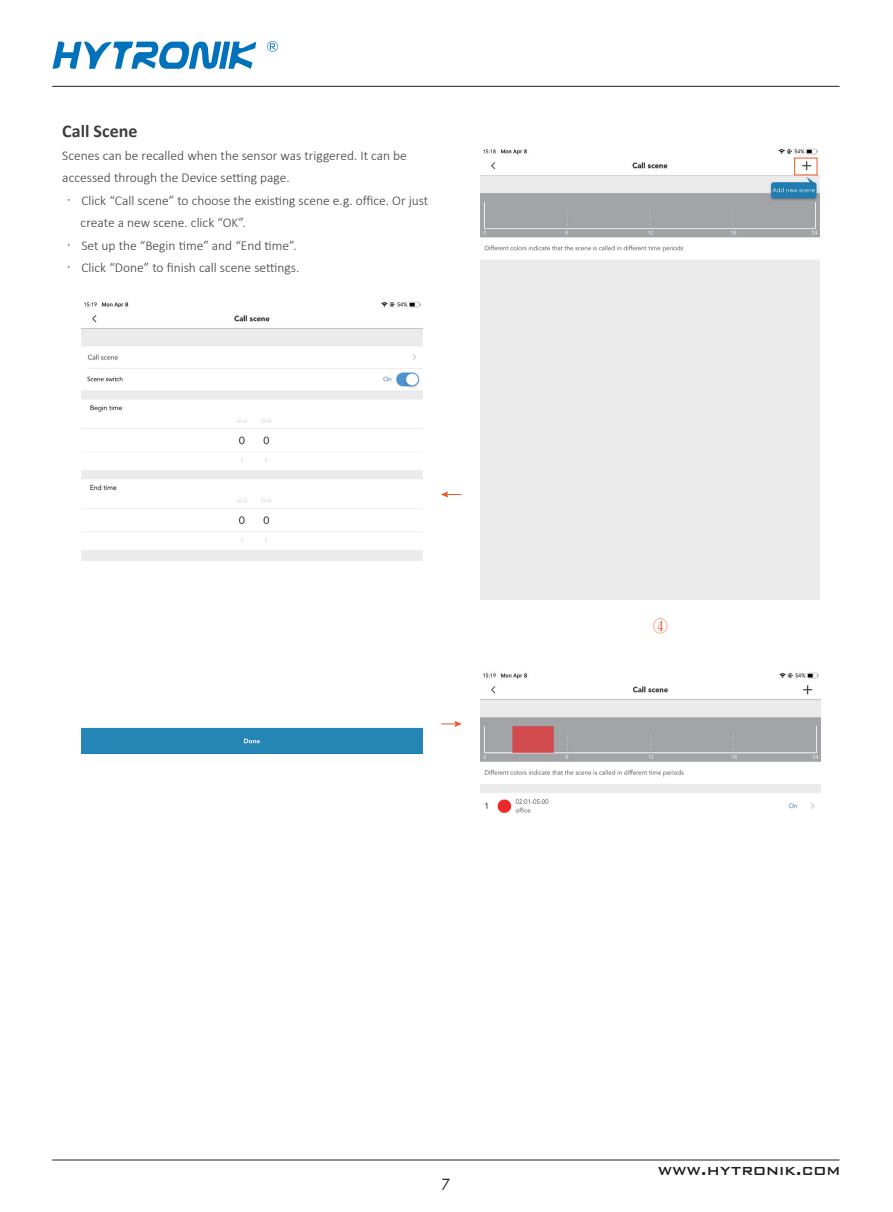
<style>
.page{position:relative;width:893px;height:1212px;background:#fff}
.page>*{position:absolute;margin:0;border:0;box-sizing:border-box;transform-origin:0 0}
.t1{font:500 19.05px "Bank Gothic BT";color:#231f20;scale:.95 1}
.t2{font:700 18px "Calibri";color:#3e3e3f}
.t3{font:300 16.35px "Adobe Song Std";color:#f15929;scale:.9 1}
.t4{font:15px "Futura LT";color:#231f20;scale:.9 1}
.t5{font:300 13.5px "Calibri";color:#3e3e3f}
.s1{font-family:"Adobe Song Std"}
</style>
<div class="page">
<hr style="left:53px;top:1160px;width:786px;height:1px;background:#231f20">
<hr style="left:53px;top:86px;width:786px;height:1px;background:#231f20">
<svg style="left:267px;top:41px;width:11px;height:11px"></svg>
<svg style="left:53px;top:41px;width:203px;height:28px"></svg>
<img style="left:82px;top:301px;width:340px;height:453px">
<img style="left:480px;top:672px;width:340px;height:141px">
<svg style="left:441px;top:721px;width:21px;height:6px"></svg>
<svg style="left:441px;top:491px;width:20px;height:7px"></svg>
<img style="left:481px;top:148px;width:338px;height:451px">
<h2 class="t2" style="left:62px;top:120px;width:77px">Call Scene</h2>
<p class="t5" style="left:62px;top:147px;width:346px">Scenes can be recalled when the sensor was triggered. It can be</p>
<p class="t5" style="left:62px;top:169px;width:229px">accessed through the Device setting page.</p>
<p class="t5" style="left:62px;top:192px;width:368px"><span class="s1">·</span> Click “Call scene” to choose the existing scene e.g. office. Or just</p>
<p class="t5" style="left:81px;top:214px;width:167px">create a new scene. click “OK”.</p>
<p class="t5" style="left:62px;top:237px;width:236px"><span class="s1">·</span> Set up the “Begin time” and “End time”.</p>
<p class="t5" style="left:62px;top:259px;width:238px"><span class="s1">·</span> Click “Done” to finish call scene settings.</p>
<p class="t3" style="left:653px;top:617px;width:18px">④</p>
<p class="t4" style="left:442px;top:1174px;width:11px">7</p>
<h1 class="t1" style="left:658px;top:1159px;width:194px">www.hytronik.com</h1>
</div>
